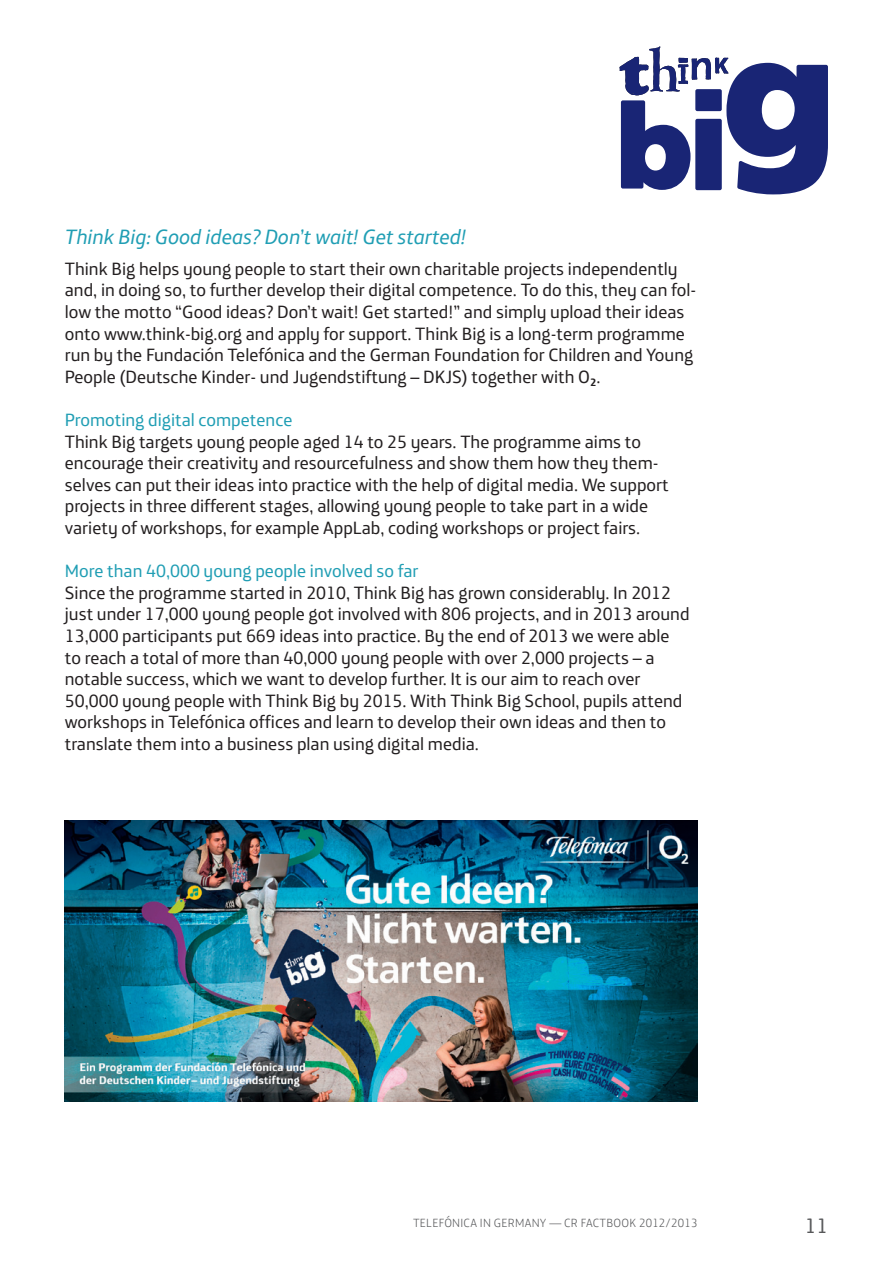
<style>
.page{position:relative;width:893px;height:1263px;background:#fff}
.page>*{position:absolute;margin:0;border:0;box-sizing:border-box;transform-origin:0 0}
.TF_CRF_06_Subhead_14{font:italic 21px "Telefonica Text";color:#209eb4}
.t1{font:21px "Telefonica Text";color:#57585a}
.TF_CRF_10_Copy_12pt{font:18px/21.6px "Telefonica Text";color:#231f20}
.TF_CRF_07_Subhead_12{font:18px "Telefonica Text";color:#209eb4}
.t2{font:300 12px "Telefonica Headline";letter-spacing:.02em;color:#57585a}
</style>
<div class="page">
<img style="left:65px;top:821px;width:632px;height:281px">
<svg style="left:619px;top:46px;width:209px;height:148px"></svg>
<p class="TF_CRF_06_Subhead_14" style="left:65px;top:219px;width:403px">Think Big: Good ideas? Don’t wait! Get started!</p>
<p class="TF_CRF_10_Copy_12pt" style="left:65px;top:256px;width:633px">Think Big helps young people to start their own charitable projects independently and, in doing so, to further develop their digital competence. To do this, they can fol&shy;low the motto “Good ideas? Don’t wait! Get started!” and simply upload their ideas onto www.think-big.org and apply for support. Think Big is a long-term programme run by the Fundación Telefónica and the German Foundation for Children and Young People (Deutsche Kinder- und Jugendstiftung – DKJS) together with O<sub>2</sub>.</p>
<p class="TF_CRF_07_Subhead_12" style="left:65px;top:405px;width:229px">Promoting digital competence</p>
<p class="TF_CRF_10_Copy_12pt" style="left:65px;top:429px;width:605px">Think Big targets young people aged 14 to 25 years. The programme aims to encourage their creativity and resourcefulness and show them how they them&shy;selves can put their ideas into practice with the help of digital media. We support projects in three different stages, allowing young people to take part in a wide variety of workshops, for example AppLab, coding workshops or project fairs.</p>
<p class="TF_CRF_07_Subhead_12" style="left:65px;top:556px;width:355px">More than 40,000 young people involved so far</p>
<p class="TF_CRF_10_Copy_12pt" style="left:65px;top:580px;width:626px">Since the programme started in 2010, Think Big has grown considerably. In 2012 just under 17,000 young people got involved with 806 projects, and in 2013 around 13,000 participants put 669 ideas into practice. By the end of 2013 we were able to reach a total of more than 40,000 young people with over 2,000 projects – a notable success, which we want to develop further. It is our aim to reach over 50,000 young people with Think Big by 2015. With Think Big School, pupils attend workshops in Telefónica offices and learn to develop their own ideas and then to translate them into a business plan using digital media.</p>
<p class="t2" style="left:413px;top:1213px;width:286px">TELEFÓNICA IN GERMANY — CR FACTBOOK 2012/2013</p>
<p class="t1" style="left:805px;top:1208px;width:25px">11</p>
</div>
